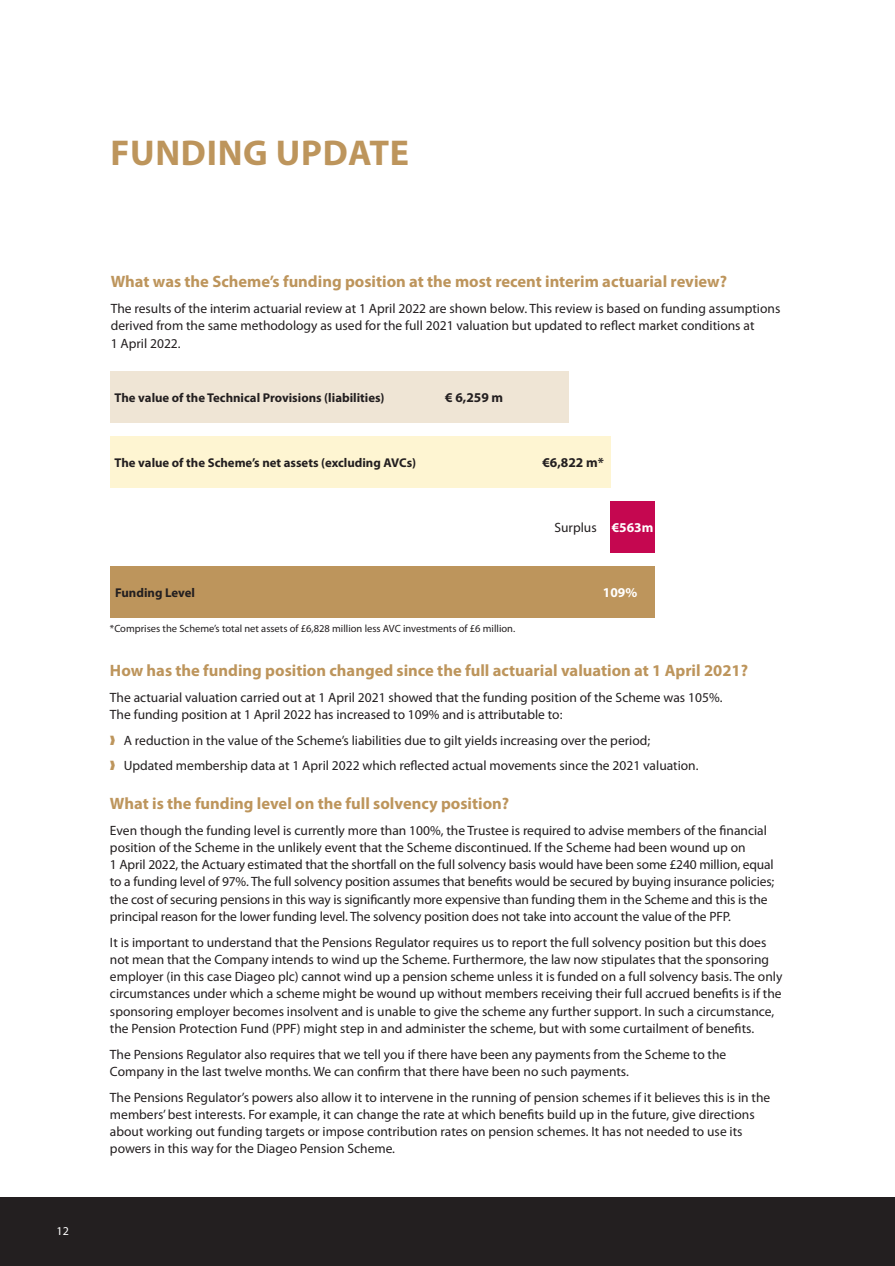
<style>
.page{position:relative;width:895px;height:1266px;background:#fff}
.page>*{position:absolute;margin:0;border:0;box-sizing:border-box;transform-origin:0 0}
.t1{font:700 36px "Myriad Pro";letter-spacing:.02em;color:#bd955c}
.t2{font:700 16.5px "Myriad Pro";color:#bd955c}
.t3{font:13.5px/17.2px "Myriad Pro";color:#231f20}
.t4{font:700 13.5px "Myriad Pro";color:#231f20}
.t5{font:700 13.5px "Myriad Pro";color:#fff}
.t6{font:700 12.75px "Myriad Pro";color:#231f20}
.t7{font:12px "Myriad Pro";color:#fff}
.t8{font:10.5px "Myriad Pro";color:#231f20}
.s1{color:#bd955c}
</style>
<div class="page">
<div style="left:0;top:1198px;width:894px;height:68px;background:#231f20"></div>
<div style="left:610px;top:501px;width:44px;height:52px;background:#c50750"></div>
<div style="left:110px;top:371px;width:458px;height:52px;background:#efe5d5"></div>
<div style="left:110px;top:436px;width:500px;height:52px;background:#fef5d2"></div>
<div style="left:110px;top:567px;width:544px;height:51px;background:#bd955c"></div>
<p class="t1" style="left:110px;top:132px;width:300px">FUNDING UPDATE</p>
<p class="t7" style="left:57px;top:1224px;width:14px">12</p>
<p class="t2" style="left:111px;top:272px;width:617px">What was the Scheme’s funding position at the most recent interim actuarial review?</p>
<p class="t3" style="left:111px;top:300px;width:671px">The results of the interim actuarial review at 1 April 2022 are shown below. This review is based on funding assumptions derived from the same methodology as used for the full 2021 valuation but updated to reflect market conditions at<br>1 April 2022.</p>
<p class="t6" style="left:115px;top:391px;width:271px">The value of the Technical Provisions (liabilities)</p>
<p class="t6" style="left:115px;top:456px;width:303px">The value of the Scheme’s net assets (excluding AVCs)</p>
<p class="t4" style="left:445px;top:390px;width:60px">€ 6,259 m</p>
<p class="t6" style="left:115px;top:586px;width:81px">Funding Level</p>
<p class="t8" style="left:110px;top:623px;width:406px">*Comprises the Scheme’s total net assets of £6,828 million less AVC investments of £6 million.</p>
<p class="t4" style="left:542px;top:455px;width:63px">€6,822 m*</p>
<p class="t3" style="left:554px;top:519px;width:44px">Surplus</p>
<p class="t5" style="left:611px;top:520px;width:43px">€563m</p>
<p class="t5" style="left:602px;top:585px;width:36px">109%</p>
<p class="t2" style="left:110px;top:661px;width:639px">How has the funding position changed since the full actuarial valuation at 1 April 2021?</p>
<p class="t3" style="left:110px;top:689px;width:613px">The actuarial valuation carried out at 1 April 2021 showed that the funding position of the Scheme was 105%.<br>The funding position at 1 April 2022 has increased to 109% and is attributable to:</p>
<p class="t3" style="left:110px;top:732px;width:541px"><span class="s1">❱</span> A reduction in the value of the Scheme’s liabilities due to gilt yields increasing over the period;</p>
<p class="t3" style="left:110px;top:757px;width:590px"><span class="s1">❱</span> Updated membership data at 1 April 2022 which reflected actual movements since the 2021 valuation.</p>
<p class="t2" style="left:110px;top:794px;width:400px">What is the funding level on the full solvency position?</p>
<p class="t3" style="left:110px;top:822px;width:665px">Even though the funding level is currently more than 100%, the Trustee is required to advise members of the financial position of the Scheme in the unlikely event that the Scheme discontinued. If the Scheme had been wound up on<br>1 April 2022, the Actuary estimated that the shortfall on the full solvency basis would have been some £240 million, equal to a funding level of 97%. The full solvency position assumes that benefits would be secured by buying insurance policies; the cost of securing pensions in this way is significantly more expensive than funding them in the Scheme and this is the principal reason for the lower funding level. The solvency position does not take into account the value of the PFP.</p>
<p class="t3" style="left:110px;top:934px;width:673px">It is important to understand that the Pensions Regulator requires us to report the full solvency position but this does not mean that the Company intends to wind up the Scheme. Furthermore, the law now stipulates that the sponsoring employer (in this case Diageo plc) cannot wind up a pension scheme unless it is funded on a full solvency basis. The only circumstances under which a scheme might be wound up without members receiving their full accrued benefits is if the sponsoring employer becomes insolvent and is unable to give the scheme any further support. In such a circumstance, the Pension Protection Fund (PPF) might step in and administer the scheme, but with some curtailment of benefits.</p>
<p class="t3" style="left:110px;top:1046px;width:617px">The Pensions Regulator also requires that we tell you if there have been any payments from the Scheme to the<br>Company in the last twelve months. We can confirm that there have been no such payments.</p>
<p class="t3" style="left:110px;top:1089px;width:661px">The Pensions Regulator’s powers also allow it to intervene in the running of pension schemes if it believes this is in the members’ best interests. For example, it can change the rate at which benefits build up in the future, give directions about working out funding targets or impose contribution rates on pension schemes. It has not needed to use its powers in this way for the Diageo Pension Scheme.</p>
</div>
